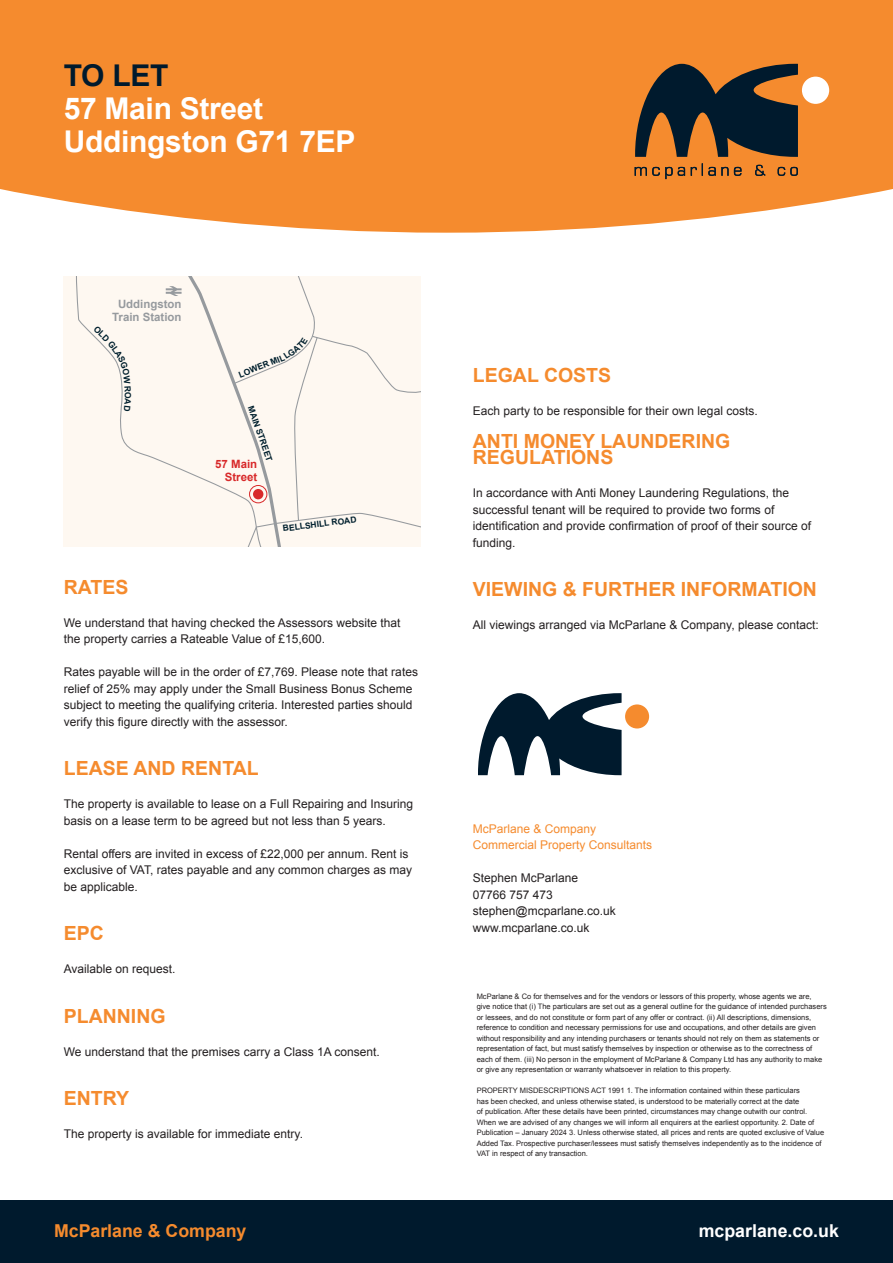
<style>
.page{position:relative;width:893px;height:1263px;background:#fff}
.page>*{position:absolute;margin:0;border:0;box-sizing:border-box;transform-origin:0 0}
.t1{font:700 30px/33px "Arial";letter-spacing:-.01em;color:#fff}
.t2{font:700 30px "Arial";color:#001a2d}
.t3{font:700 19.5px/16.5px "Arial";color:#f58b2e}
.t4{font:700 17.7px "Arial";color:#f58b2e}
.t5{font:700 17.7px "Arial";color:#fff}
.t6{font:12px/16.5px "Arial";color:#231f20}
.t7{font:12px "Arial";color:#f58b2e}
.t8{font:700 11.4px/13px "Arial";color:#969a9e;text-align:center}
.t9{font:700 11.4px/13px "Arial";color:#d8292a;text-align:right}
.t10{font:700 8.55px "Arial";color:#001f2d}
.t11{font:7.5px/10.5px "Arial";color:#231f20}
</style>
<div class="page">
<svg style="left:0;top:0;width:893px;height:233px;background:#f5923c"></svg>
<div style="left:0;top:1201px;width:893px;height:62px;background:#001a2d"></div>
<div style="left:625px;top:704px;width:24px;height:24px;background:#f58b2e;border-radius:50%"></div>
<svg style="left:478px;top:693px;width:144px;height:82px"></svg>
<div style="left:802px;top:77px;width:27px;height:27px;background:#fff;border-radius:50%"></div>
<svg style="left:635px;top:167px;width:50px;height:12px"></svg>
<svg style="left:691px;top:163px;width:50px;height:13px"></svg>
<svg style="left:755px;top:165px;width:10px;height:11px"></svg>
<svg style="left:778px;top:167px;width:20px;height:9px"></svg>
<svg style="left:635px;top:64px;width:163px;height:93px;background:#53402d"></svg>
<div style="left:64px;top:276px;width:356px;height:270px;background:#fef8f1"></div>
<svg style="left:76px;top:276px;width:90px;height:188px"></svg>
<svg style="left:93px;top:326px;width:38px;height:85px"></svg>
<svg style="left:166px;top:276px;width:254px;height:270px"></svg>
<p class="t2" style="left:64px;top:55px;width:106px">TO LET</p>
<p class="t1" style="left:64px;top:93px;width:293px">57 Main Street<br>Uddingston G71 7EP</p>
<p class="t8" style="left:112px;top:298px;width:71px">Uddingston<br>Train Station</p>
<p class="t10" style="left:237px;top:370px;width:50px;rotate:-22deg">LOWER MIL</p>
<p class="t10" style="left:256px;top:404px;width:59px;rotate:70deg">MAIN STREET</p>
<p class="t9" style="left:215px;top:458px;width:43px">57 Main<br>Street</p>
<p class="t10" style="left:282px;top:523px;width:76px;rotate:-7deg">BELLSHILL ROAD</p>
<p class="t3" style="left:64px;top:579px;width:66px">RATES</p>
<p class="t6" style="left:64px;top:614px;width:338px">We understand that having checked the Assessors website that the property carries a Rateable Value of £15,600.</p>
<p class="t6" style="left:64px;top:664px;width:356px">Rates payable will be in the order of £7,769. Please note that rates relief of 25% may apply under the Small Business Bonus Scheme subject to meeting the qualifying criteria. Interested parties should verify this figure directly with the assessor.</p>
<p class="t3" style="left:64px;top:761px;width:197px">LEASE AND RENTAL</p>
<p class="t6" style="left:64px;top:796px;width:351px">The property is available to lease on a Full Repairing and Insuring basis on a lease term to be agreed but not less than 5 years.</p>
<p class="t6" style="left:64px;top:845px;width:350px">Rental offers are invited in excess of £22,000 per annum. Rent is exclusive of VAT, rates payable and any common charges as may be applicable.</p>
<p class="t3" style="left:64px;top:926px;width:42px">EPC</p>
<p class="t6" style="left:64px;top:961px;width:113px">Available on request.</p>
<p class="t3" style="left:64px;top:1008px;width:103px">PLANNING</p>
<p class="t6" style="left:64px;top:1043px;width:317px">We understand that the premises carry a Class 1A consent.</p>
<p class="t3" style="left:64px;top:1091px;width:67px">ENTRY</p>
<p class="t6" style="left:64px;top:1126px;width:241px">The property is available for immediate entry.</p>
<p class="t3" style="left:473px;top:367px;width:140px">LEGAL COSTS</p>
<p class="t6" style="left:473px;top:402px;width:286px">Each party to be responsible for their own legal costs.</p>
<p class="t3" style="left:473px;top:433px;width:259px">ANTI MONEY LAUNDERING<br>REGULATIONS</p>
<p class="t6" style="left:473px;top:485px;width:340px">In accordance with Anti Money Laundering Regulations, the successful tenant will be required to provide two forms of identification and provide confirmation of proof of their source of funding.</p>
<p class="t3" style="left:473px;top:582px;width:346px">VIEWING &amp; FURTHER INFORMATION</p>
<p class="t6" style="left:473px;top:617px;width:347px">All viewings arranged via McParlane &amp; Company, please contact:</p>
<p class="t7" style="left:473px;top:820px;width:125px">McParlane &amp; Company</p>
<p class="t7" style="left:473px;top:837px;width:181px">Commercial Property Consultants</p>
<p class="t6" style="left:473px;top:870px;width:107px">Stephen McParlane</p>
<p class="t6" style="left:473px;top:886px;width:82px">07766 757 473</p>
<p class="t6" style="left:473px;top:903px;width:144px">stephen@mcparlane.co.uk</p>
<p class="t6" style="left:473px;top:919px;width:118px">www.mcparlane.co.uk</p>
<p class="t11" style="left:477px;top:991px;width:352px">McParlane &amp; Co for themselves and for the vendors or lessors of this property, whose agents we are, give notice that (i) The particulars are set out as a general outline for the guidance of intended purchasers or lessees, and do not constitute or form part of any offer or contract. (ii) All descriptions, dimensions, reference to condition and necessary permissions for use and occupations, and other details are given without responsibility and any intending purchasers or tenants should not rely on them as statements or representation of fact, but must satisfy themselves by inspection or otherwise as to the correctness of each of them. (iii) No person in the employment of McParlane &amp; Company Ltd has any authority to make or give any representation or warranty whatsoever in relation to this property.</p>
<p class="t11" style="left:477px;top:1085px;width:349px">PROPERTY MISDESCRIPTIONS ACT 1991 1. The information contained within these particulars<br>has been checked, and unless otherwise stated, is understood to be materially correct at the date<br>of publication. After these details have been printed, circumstances may change outwith our control.<br>When we are advised of any changes we will inform all enquirers at the earliest opportunity. 2. Date of Publication – January 2024 3. Unless otherwise stated, all prices and rents are quoted exclusive of Value Added Tax. Prospective purchaser/lessees must satisfy themselves independently as to the incidence of VAT in respect of any transaction.</p>
<p class="t4" style="left:54px;top:1219px;width:194px">McParlane &amp; Company</p>
<p class="t5" style="left:699px;top:1219px;width:142px">mcparlane.co.uk</p>
</div>
